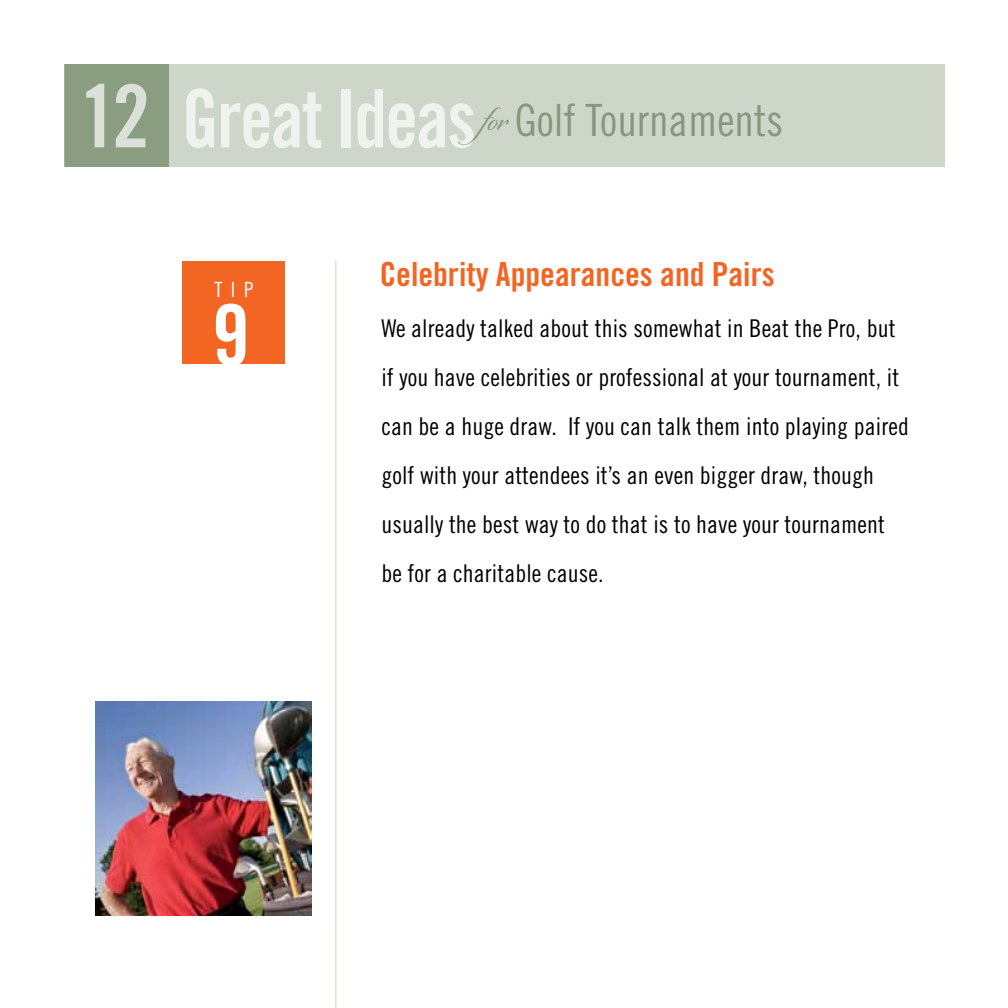
<style>
.page{position:relative;width:1008px;height:1008px;background:#fff}
.page>*{position:absolute;margin:0;border:0;box-sizing:border-box;transform-origin:0 0}
.t1{font:84px "Trade Gothic Bold Cond Twenty";color:#fff}
.t2{font:44.45px "Trade Gothic Cond Eighteen";color:rgb(60 90 42/.45)}
.t3{font:33.25px "Trade Gothic Bold Cond Twenty";color:#f26522}
.t4{font:24.5px/49px "Trade Gothic Cond Eighteen";letter-spacing:.005em;color:#000}
.t5{font:21px "Trade Gothic Cond Eighteen";color:#fff}
.s1{font-family:"Trade Gothic Bold Cond Twenty";font-size:86.98px;color:#fff}
.s2{font-family:"Trade Gothic Bold Cond Twenty";font-size:80.67px;color:#fff}
.s3{font-family:"Origins";font-size:37.27px}
</style>
<div class="page">
<div style="left:182px;top:261px;width:102px;height:102px;background:#f26522"></div>
<hr style="left:335px;top:261px;width:1px;height:747px;background:#dddccb">
<img style="left:95px;top:702px;width:216px;height:214px">
<div style="left:66px;top:64px;width:879px;height:103px;background:#ced6ca"></div>
<div style="left:64px;top:64px;width:105px;height:103px;background:#8b9d80"></div>
<h2 class="t2" style="left:79px;top:94px;width:705px"><span class="s1">12</span> <span class="s2">Great Ideas</span><span class="s3">for</span> Golf Tournaments</h2>
<p class="t5" style="left:214px;top:277px;width:40px">TIP</p>
<h1 class="t1" style="left:212px;top:284px;width:39px">9</h1>
<h3 class="t3" style="left:380px;top:254px;width:397px">Celebrity Appearances and Pairs</h3>
<p class="t4" style="left:381px;top:303px;width:529px">We already talked about this somewhat in Beat the Pro, but if you have celebrities or professional at your tournament, it can be a huge draw. If you can talk them into playing paired golf with your attendees it’s an even bigger draw, though usually the best way to do that is to have your tournament be for a charitable cause.</p>
</div>
